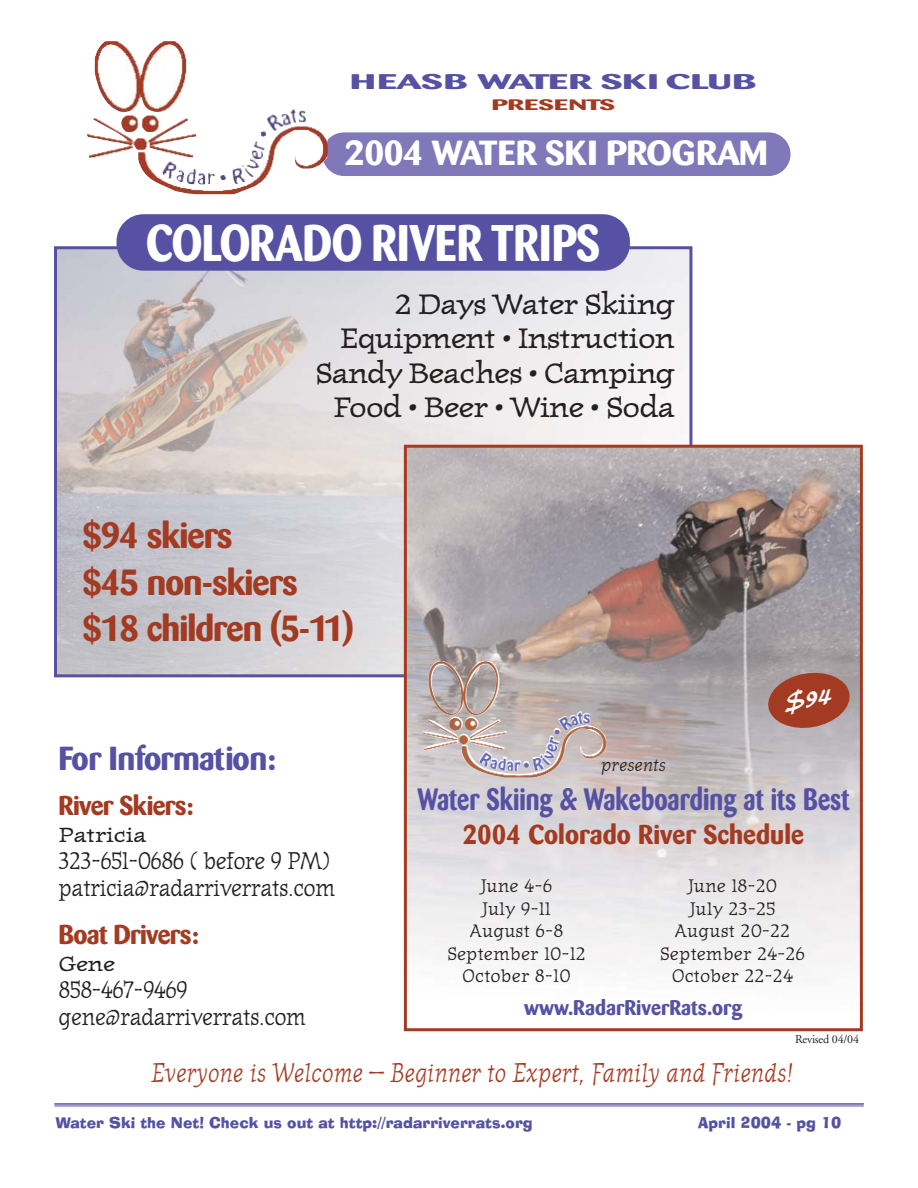
<style>
.page{position:relative;width:918px;height:1188px;background:#fff}
.page>*{position:absolute;margin:0;border:0;box-sizing:border-box;transform-origin:0 0}
.t1{font:700 51px "Barmeno";letter-spacing:-.005em;color:#fff;scale:.9 1}
.t2{font:700 36px/46.5px "Barmeno";letter-spacing:-.025em;color:#a33b22}
.t3{font:700 34.5px "Barmeno";letter-spacing:-.01em;color:#fff;scale:1.1 1}
.t4{font:33px/34.5px "Journal Ultra";letter-spacing:-.055em;color:#231f1f;text-align:right;scale:.85 1}
.t5{font:700 33px "Barmeno";letter-spacing:-.02em;color:#5651a3}
.t6{font:700 30.6px "Barmeno";color:#5651a3;scale:.83 1}
.t7{font:italic 27px "Journal";color:#a33b22;scale:.85 1}
.t8{font:700 27px "Barmeno";color:#a33b22}
.t9{font:700 27px "Barmeno";letter-spacing:-.025em;color:#a33b22}
.t10{font:24px/27px "Journal Text";letter-spacing:-.03em;color:#231f1f;scale:.9 1}
.t11{font:24px "Journal Ultra";letter-spacing:-.04em;color:#231f1f;scale:.9 1}
.t12{font:700 21px "Barmeno";color:#5651a3}
.t13{font:700 21px "Barmeno";color:#5651a3;scale:2 1}
.t14{font:18px "Journal Text";color:#231f1f}
.t15{font:italic 18px "Journal";color:#231f1f}
.t16{font:15px "Ad Lib BT";color:#5651a3}
.t17{font:700 15px "Barmeno";letter-spacing:-.005em;color:#a33b22;scale:2 1}
.t18{font:12px "Adobe Garamond";letter-spacing:-.015em;color:#231f1f}
</style>
<div class="page">
<hr style="left:54px;top:1103px;width:810px;height:2px;background:#5651a3">
<hr style="left:54px;top:1106px;width:810px;height:1px;background:#5651a3">
<img style="left:58px;top:250px;width:630px;height:423px">
<div style="left:322px;top:132px;width:469px;height:44px;background:#8078b8;border-radius:22px"></div>
<div style="left:117px;top:214px;width:513px;height:57px;background:#5651a3;border-radius:27px"></div>
<img style="left:87px;top:41px;width:241px;height:153px">
<img style="left:408px;top:449px;width:451px;height:523px">
<div style="left:404px;top:445px;width:459px;height:586px;border:3px solid #a33b22"></div>
<img style="left:423px;top:661px;width:183px;height:116px">
<svg style="left:431px;top:662px;width:65px;height:55px;background:#b3a5a1"></svg>
<img style="left:466px;top:663px;width:30px;height:51px">
<svg style="left:766px;top:670px;width:86px;height:61px;background:#a76051"></svg>
<p class="t13" style="left:350px;top:73px;width:205px">HEASB WATER SKI CLUB</p>
<p class="t17" style="left:491px;top:99px;width:63px">PRESENTS</p>
<h3 class="t3" style="left:345px;top:138px;width:387px">2004 WATER SKI PROGRAM</h3>
<h1 class="t1" style="left:146px;top:222px;width:506px">COLORADO RIVER TRIPS</h1>
<h3 class="t4" style="left:315px;top:289px;width:426px">2 Days Water Skiing<br>Equipment • Instruction<br>Sandy Beaches • Camping<br>Food • Beer • Wine • Soda</h3>
<h2 class="t2" style="left:82px;top:515px;width:273px">$94 skiers<br>$45 non-skiers $18 children (5-11)</h2>
<h3 class="t5" style="left:59px;top:745px;width:219px">For Information:</h3>
<h3 class="t9" style="left:59px;top:794px;width:137px">River Skiers:</h3>
<h3 class="t11" style="left:59px;top:825px;width:100px">Patricia</h3>
<h3 class="t10" style="left:59px;top:849px;width:309px">323-651-0686 ( before 9 PM) patricia@radarriverrats.com</h3>
<h3 class="t9" style="left:59px;top:923px;width:142px">Boat Drivers:</h3>
<h3 class="t11" style="left:59px;top:954px;width:64px">Gene</h3>
<h3 class="t10" style="left:59px;top:978px;width:277px">858-467-9469 gene@radarriverrats.com</h3>
<h3 class="t7" style="left:151px;top:1060px;width:758px">Everyone is Welcome — Beginner to Expert, Family and Friends!</h3>
<p class="t15" style="left:601px;top:756px;width:66px">presents</p>
<h3 class="t6" style="left:417px;top:787px;width:522px">Water Skiing &amp; Wakeboarding at its Best</h3>
<h3 class="t8" style="left:463px;top:824px;width:343px">2004 Colorado River Schedule</h3>
<p class="t14" style="left:481px;top:878px;width:73px">June 4-6</p>
<p class="t14" style="left:688px;top:878px;width:91px">June 18-20</p>
<p class="t14" style="left:482px;top:900px;width:70px">July 9-11</p>
<p class="t14" style="left:690px;top:900px;width:87px">July 23-25</p>
<p class="t14" style="left:470px;top:923px;width:95px">August 6-8</p>
<p class="t14" style="left:675px;top:923px;width:117px">August 20-22</p>
<p class="t14" style="left:447px;top:945px;width:140px">September 10-12</p>
<p class="t14" style="left:660px;top:945px;width:147px">September 24-26</p>
<p class="t14" style="left:463px;top:968px;width:109px">October 8-10</p>
<p class="t14" style="left:672px;top:968px;width:123px">October 22-24</p>
<p class="t12" style="left:524px;top:999px;width:220px">www.RadarRiverRats.org</p>
<p class="t18" style="left:795px;top:1034px;width:66px">Revised 04/04</p>
<p class="t16" style="left:56px;top:1117px;width:479px">Water Ski the Net! Check us out at http://radarriverrats.org</p>
<p class="t16" style="left:698px;top:1117px;width:145px">April 2004 - pg 10</p>
</div>
